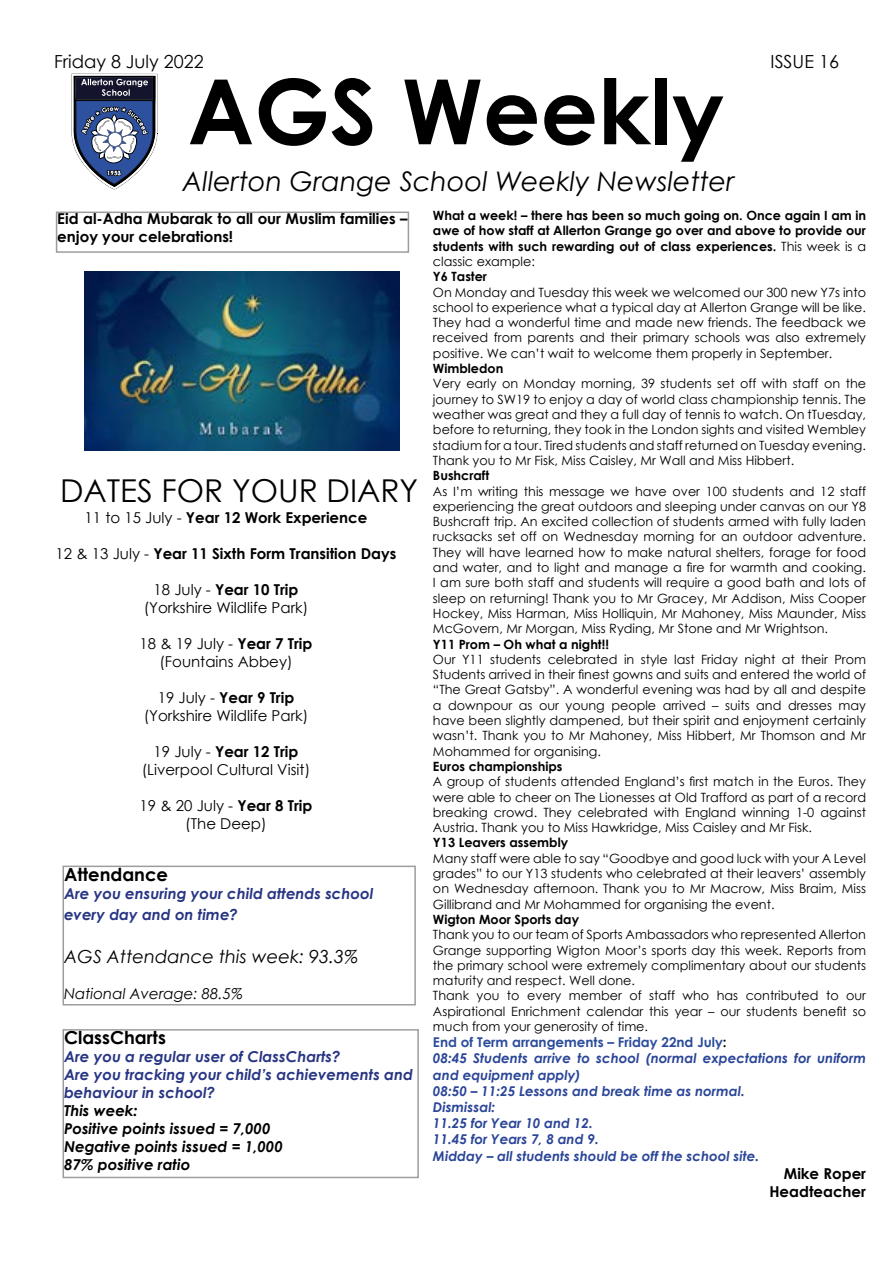
<style>
.page{position:relative;width:893px;height:1263px;background:#fff}
.page>*{position:absolute;margin:0;border:0;box-sizing:border-box;transform-origin:0 0}
.t1{font:700 90px "Century Gothic";color:#000}
.t2{font:31.5px "Century Gothic";color:#000}
.t3{font:italic 27px "Century Gothic";color:#000}
.t4{font:italic 18px "Century Gothic";color:#000}
.t5{font:18px "Century Gothic";color:#000}
.t6{font:700 18px "Century Gothic";color:#000}
.t7{font:15px/18px "Century Gothic";color:#000;text-align:center}
.t8{font:700 15px/18px "Century Gothic";color:#000;text-align:right}
.t9{font:italic 700 15px/18px "Century Gothic";color:#283583}
.t10{font:italic 700 15px/18px "Century Gothic";color:#000}
.t11{font:italic 15px "Century Gothic";color:#000}
.t12{font:italic 700 13.5px/16.2px "Century Gothic";color:#2a4597}
.t13{font:12.75px/15.3px "Century Gothic";color:#000;text-align:justify}
.t14{font:700 12.75px/15.3px "Century Gothic";color:#000;text-align:justify}
.s1{font-weight:400}
.s2{font-weight:700}
.s3{font-style:normal;color:#2b4c9c}
.s4{font-style:normal;color:#000}
</style>
<div class="page">
<img style="left:85px;top:272px;width:315px;height:178px">
<svg style="left:71px;top:73px;width:87px;height:117px"></svg>
<div style="left:63px;top:1029px;width:356px;height:149px;border:2px solid #9d9d9c"></div>
<div style="left:63px;top:865px;width:353px;height:140px;border:2px solid #9d9d9c"></div>
<div style="left:56px;top:212px;width:353px;height:41px;border:2px solid #9d9d9c"></div>
<h3 class="t5" style="left:54px;top:48px;width:151px">Friday 8 July 2022</h3>
<h3 class="t5" style="left:771px;top:48px;width:70px">ISSUE 16</h3>
<h1 class="t1" style="left:188px;top:43px;width:538px">AGS Weekly</h1>
<h3 class="t3" style="left:183px;top:162px;width:553px">Allerton Grange School Weekly Newsletter</h3>
<p class="t8" style="left:57px;top:209px;width:352px;text-align:left">Eid al-Adha Mubarak to all our Muslim families – enjoy your celebrations!</p>
<h2 class="t2" style="left:60px;top:468px;width:360px">DATES FOR YOUR DIARY</h2>
<p class="t8" style="left:85px;top:508px;width:284px"><span class="s1">11 to 15 July -</span> Year 12 Work Experience</p>
<p class="t8" style="left:56px;top:544px;width:342px"><span class="s1">12 &amp; 13 July -</span> Year 11 Sixth Form Transition Days</p>
<p class="t7" style="left:144px;top:581px;width:166px">18 July - <span class="s2">Year 10 Trip </span>(Yorkshire Wildlife Park)</p>
<p class="t7" style="left:140px;top:635px;width:174px">18 &amp; 19 July - <span class="s2">Year 7 Trip </span>(Fountains Abbey)</p>
<p class="t7" style="left:144px;top:689px;width:166px">19 July - <span class="s2">Year 9 Trip </span>(Yorkshire Wildlife Park)</p>
<p class="t7" style="left:142px;top:743px;width:170px">19 July - <span class="s2">Year 12 Trip </span>(Liverpool Cultural Visit)</p>
<p class="t7" style="left:140px;top:797px;width:174px">19 &amp; 20 July - <span class="s2">Year 8 Trip </span>(The Deep)</p>
<h3 class="t6" style="left:64px;top:860px;width:106px">Attendance</h3>
<p class="t9" style="left:64px;top:882px;width:311px;line-height:21.6px">Are you ensuring your child attends school every day and on time?</p>
<h3 class="t4" style="left:64px;top:944px;width:295px">AGS Attendance this week: 93.3%</h3>
<p class="t11" style="left:64px;top:983px;width:180px">National Average: 88.5%</p>
<h3 class="t6" style="left:64px;top:1024px;width:103px">ClassCharts</h3>
<p class="t9" style="left:64px;top:1047px;width:350px">Are you a regular user of ClassCharts?<br>Are you tracking your child’s achievements and behaviour in school?</p>
<p class="t10" style="left:64px;top:1101px;width:220px">This week:<br>Positive points issued = 7,000<br>Negative points issued = 1,000<br>87% positive ratio</p>
<p class="t14" style="left:433px;top:207px;width:435px">What a week! – there has been so much going on. Once again I am in awe of how staff at Allerton Grange go over and above to provide our students with such rewarding out of class experiences. <span class="s1">This week is a classic example:</span></p>
<p class="t14" style="left:433px;top:268px;width:56px">Y6 Taster</p>
<p class="t13" style="left:433px;top:284px;width:435px">On Monday and Tuesday this week we welcomed our 300 new Y7s into school to experience what a typical day at Allerton Grange will be like.<br>They had a wonderful time and made new friends. The feedback we received from parents and their primary schools was also extremely positive. We can’t wait to welcome them properly in September.</p>
<p class="t14" style="left:433px;top:360px;width:72px">Wimbledon</p>
<p class="t13" style="left:433px;top:376px;width:435px">Very early on Monday morning, 39 students set off with staff on the journey to SW19 to enjoy a day of world class championship tennis. The weather was great and they a full day of tennis to watch. On tTuesday, before to returning, they took in the London sights and visited Wembley stadium for a tour. Tired students and staff returned on Tuesday evening.<br>Thank you to Mr Fisk, Miss Caisley, Mr Wall and Miss Hibbert.</p>
<p class="t14" style="left:433px;top:467px;width:58px">Bushcraft</p>
<p class="t13" style="left:433px;top:483px;width:435px">As I’m writing this message we have over 100 students and 12 staff experiencing the great outdoors and sleeping under canvas on our Y8<br>Bushcraft trip. An excited collection of students armed with fully laden rucksacks set off on Wednesday morning for an outdoor adventure.<br>They will have learned how to make natural shelters, forage for food and water, and to light and manage a fire for warmth and cooking.<br>I am sure both staff and students will require a good bath and lots of sleep on returning! Thank you to Mr Gracey, Mr Addison, Miss Cooper Hockey, Miss Harman, Miss Holliquin, Mr Mahoney, Miss Maunder, Miss McGovern, Mr Morgan, Miss Ryding, Mr Stone and Mr Wrightson.</p>
<p class="t14" style="left:433px;top:636px;width:177px">Y11 Prom – Oh what a night!!</p>
<p class="t13" style="left:433px;top:651px;width:435px">Our Y11 students celebrated in style last Friday night at their Prom Students arrived in their finest gowns and suits and entered the world of “The Great Gatsby”. A wonderful evening was had by all and despite a downpour as our young people arrived – suits and dresses may have been slightly dampened, but their spirit and enjoyment certainly wasn’t. Thank you to Mr Mahoney, Miss Hibbert, Mr Thomson and Mr Mohammed for organising.</p>
<p class="t14" style="left:433px;top:758px;width:131px">Euros championships</p>
<p class="t13" style="left:433px;top:774px;width:435px">A group of students attended England’s first match in the Euros. They were able to cheer on The Lionesses at Old Trafford as part of a record breaking crowd. They celebrated with England winning 1-0 against Austria. Thank you to Miss Hawkridge, Miss Caisley and Mr Fisk.</p>
<p class="t14" style="left:433px;top:834px;width:137px">Y13 Leavers assembly</p>
<p class="t13" style="left:433px;top:850px;width:435px">Many staff were able to say “Goodbye and good luck with your A Level grades” to our Y13 students who celebrated at their leavers’ assembly on Wednesday afternoon. Thank you to Mr Macrow, Miss Braim, Miss Gillibrand and Mr Mohammed for organising the event.</p>
<p class="t14" style="left:433px;top:911px;width:148px">Wigton Moor Sports day</p>
<p class="t13" style="left:433px;top:927px;width:435px;text-align:left">Thank you to our team of Sports Ambassadors who represented Allerton Grange supporting Wigton Moor’s sports day this week. Reports from the primary school were extremely complimentary about our students maturity and respect. Well done.<br>Thank you to every member of staff who has contributed to our Aspirational Enrichment calendar this year – our students benefit so much from your generosity of time.</p>
<p class="t12" style="left:433px;top:1034px;width:435px"><span class="s3">End of Term arrangements – Friday 22nd July</span><span class="s4">:<br></span>08:45 Students arrive to school (normal expectations for uniform and equipment apply)<br>08:50 – 11:25 Lessons and break time as normal.<br>Dismissal:<br>11.25 for Year 10 and 12.<br>11.45 for Years 7, 8 and 9.<br>Midday – all students should be off the school site.</p>
<p class="t8" style="left:769px;top:1163px;width:98px">Mike Roper<br>Headteacher</p>
</div>
